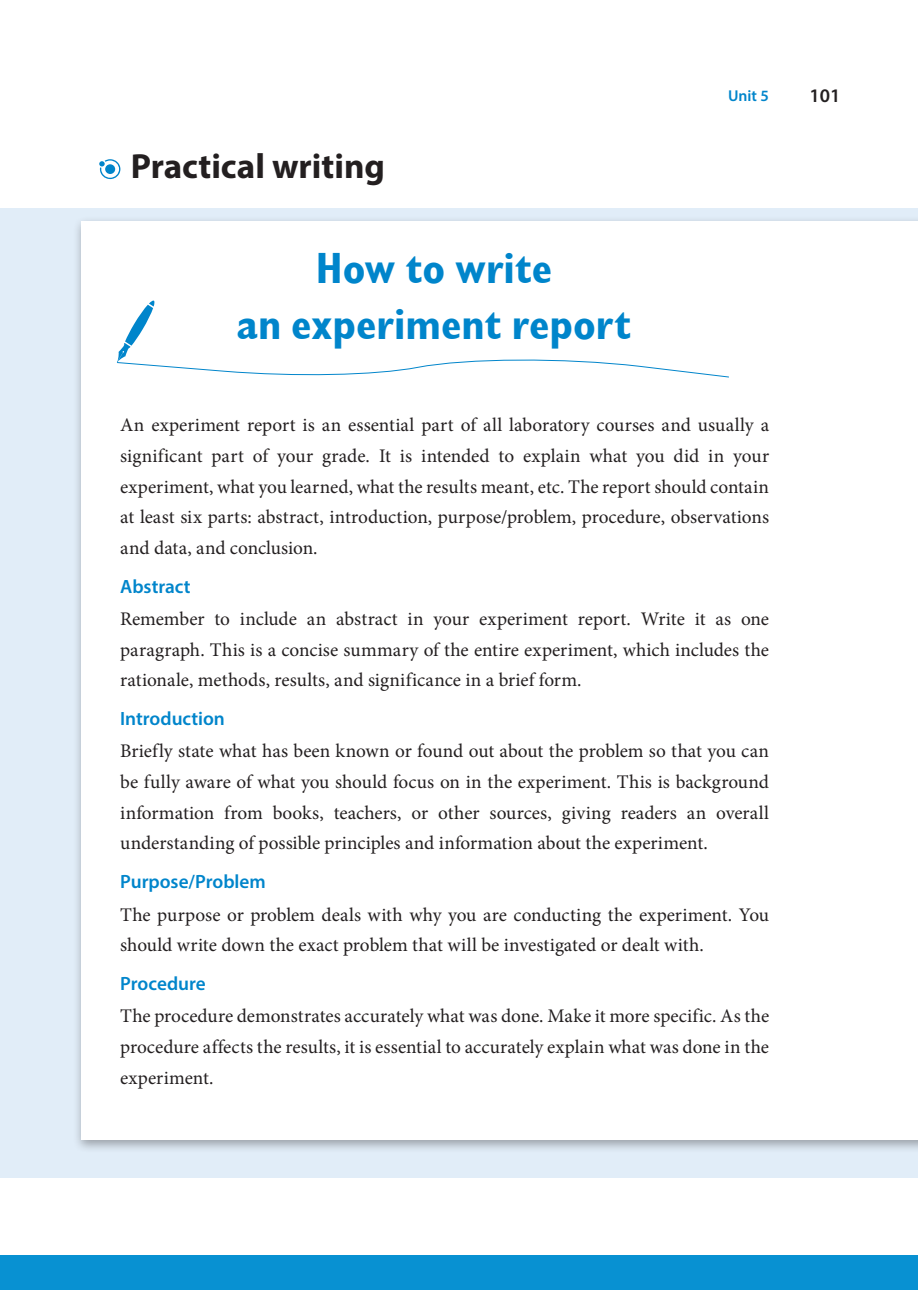
<style>
.page{position:relative;width:918px;height:1290px;background:#fff}
.page>*{position:absolute;margin:0;border:0;box-sizing:border-box;transform-origin:0 0}
.t1{font:700 condensed 43.75px/56px "Gill Sans";color:#0085cb;text-align:center}
.t2{font:700 35px "Myriad Pro";color:#231f20}
.t3{font:19.25px/30.6px "Minion Pro";color:#231f20;text-align:justify}
.t4{font:600 19.25px "Myriad Pro";color:#0085cb}
.t5{font:600 19.25px "Myriad Pro";color:#231f20}
.t6{font:600 15.75px "Myriad Pro";color:#0085cb}
</style>
<div class="page">
<div style="left:0;top:1255px;width:918px;height:35px;background:#0891d2"></div>
<div style="left:0;top:208px;width:918px;height:970px;background:#e1edf8"></div>
<svg style="left:99px;top:159px;width:21px;height:20px"></svg>
<div style="left:73px;top:216px;width:845px;height:938px;background:#231f20;opacity:.37"></div>
<div style="left:81px;top:221px;width:837px;height:918px;background:#fff"></div>
<svg style="left:117px;top:300px;width:612px;height:78px"></svg>
<h2 class="t2" style="left:131px;top:143px;width:256px">Practical writing</h2>
<h1 class="t1" style="left:237px;top:240px;width:396px">How to write<br>an experiment report</h1>
<p class="t6" style="left:728px;top:85px;width:42px">Unit 5</p>
<p class="t5" style="left:809px;top:83px;width:32px">101</p>
<p class="t3" style="left:120px;top:410px;width:650px">An experiment report is an essential part of all laboratory courses and usually a significant part of your grade. It is intended to explain what you did in your experiment, what you learned, what the results meant, etc. The report should contain at least six parts: abstract, introduction, purpose/problem, procedure, observations and data, and conclusion.</p>
<p class="t4" style="left:120px;top:574px;width:72px">Abstract</p>
<p class="t3" style="left:120px;top:604px;width:650px">Remember to include an abstract in your experiment report. Write it as one paragraph. This is a concise summary of the entire experiment, which includes the rationale, methods, results, and significance in a brief form.</p>
<p class="t4" style="left:120px;top:706px;width:106px">Introduction</p>
<p class="t3" style="left:120px;top:736px;width:650px">Briefly state what has been known or found out about the problem so that you can be fully aware of what you should focus on in the experiment. This is background information from books, teachers, or other sources, giving readers an overall understanding of possible principles and information about the experiment.</p>
<p class="t4" style="left:120px;top:869px;width:147px">Purpose/Problem</p>
<p class="t3" style="left:120px;top:899px;width:650px">The purpose or problem deals with why you are conducting the experiment. You should write down the exact problem that will be investigated or dealt with.</p>
<p class="t4" style="left:120px;top:971px;width:87px">Procedure</p>
<p class="t3" style="left:120px;top:1001px;width:650px">The procedure demonstrates accurately what was done. Make it more specific. As the procedure affects the results, it is essential to accurately explain what was done in the experiment.</p>
</div>
